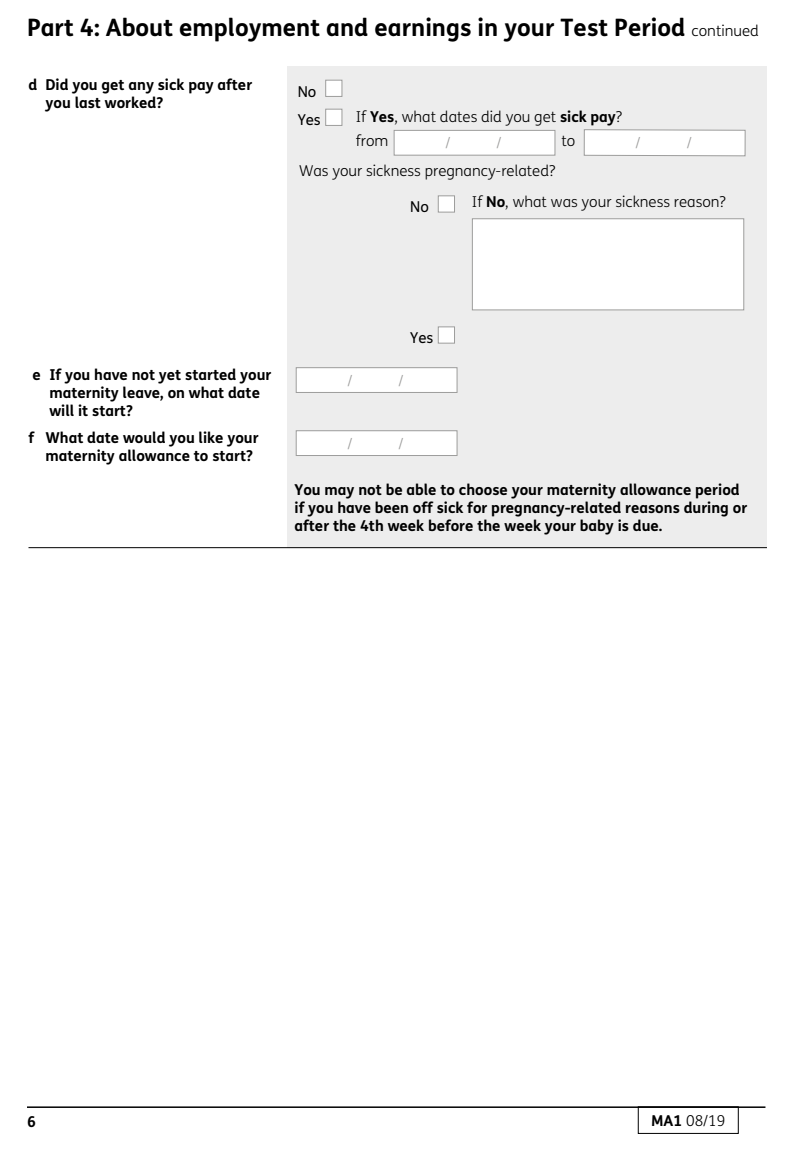
<style>
.page{position:relative;width:808px;height:1149px;background:#fff}
.page>*{position:absolute;margin:0;border:0;box-sizing:border-box;transform-origin:0 0}
.Part_head{font:700 24px "FS Me";color:#000}
.bold{font:700 15px/18px "FS Me";color:#000}
.t1{font:300 15px "FS Me";color:#000}
.Y_N{font:15px "FS Me";color:#000}
.t2{font:300 15px "FS Me";color:#9d9d9c}
.s1{font-weight:300;font-size:15px}
.s2{font-weight:700}
</style>
<div class="page">
<div style="left:288px;top:66px;width:479px;height:481px;background:#ededed"></div>
<hr style="left:27px;top:1106px;width:738px;height:1px;background:#000">
<div style="left:325px;top:109px;width:17px;height:17px;background:#fff;border:1px solid #9d9d9c"></div>
<div style="left:325px;top:80px;width:17px;height:17px;background:#fff;border:1px solid #9d9d9c"></div>
<div style="left:394px;top:130px;width:161px;height:25px;background:#fff"></div>
<div style="left:394px;top:130px;width:161px;height:25px;border:1px solid #9d9d9c"></div>
<svg style="left:583px;top:129px;width:163px;height:27px;background:#f6f6f6"></svg>
<div style="left:438px;top:326px;width:17px;height:17px;background:#fff;border:1px solid #9d9d9c"></div>
<div style="left:438px;top:195px;width:17px;height:17px;background:#fff;border:1px solid #9d9d9c"></div>
<div style="left:638px;top:1106px;width:101px;height:27px;border:1px solid #000"></div>
<div style="left:472px;top:218px;width:272px;height:92px;background:#fff;border:1px solid #9d9d9c"></div>
<div style="left:296px;top:367px;width:161px;height:25px;background:#fff"></div>
<div style="left:296px;top:367px;width:161px;height:26px;border:1px solid #9d9d9c"></div>
<div style="left:296px;top:430px;width:161px;height:25px;background:#fff"></div>
<div style="left:296px;top:430px;width:161px;height:26px;border:1px solid #9d9d9c"></div>
<hr style="left:29px;top:547px;width:738px;height:1px;background:#000">
<p class="Part_head" style="left:27px;top:9px;width:733px">Part 4: About employment and earnings in your Test Period <span class="s1">continued</span></p>
<p class="bold" style="left:46px;top:74px;width:208px;text-indent:-17px">d Did you get any sick pay after you last worked?</p>
<p class="Y_N" style="left:298px;top:109px;width:25px">Yes</p>
<p class="Y_N" style="left:298px;top:81px;width:20px">No</p>
<p class="t1" style="left:356px;top:106px;width:268px">If <span class="s2">Yes</span>, what dates did you get <span class="s2">sick pay</span>?</p>
<p class="t1" style="left:356px;top:130px;width:34px">from</p>
<p class="t1" style="left:561px;top:130px;width:15px">to</p>
<p class="t2" style="left:445px;top:133px;width:7px">/</p>
<p class="t2" style="left:496px;top:133px;width:7px">/</p>
<p class="t2" style="left:636px;top:133px;width:7px">/</p>
<p class="t2" style="left:687px;top:133px;width:7px">/</p>
<p class="t1" style="left:299px;top:161px;width:258px">Was your sickness pregnancy-related?</p>
<p class="Y_N" style="left:410px;top:197px;width:20px">No</p>
<p class="t1" style="left:472px;top:191px;width:255px">If <span class="s2">No</span>, what was your sickness reason?</p>
<p class="Y_N" style="left:410px;top:327px;width:25px">Yes</p>
<p class="bold" style="left:49px;top:365px;width:224px;text-indent:-17px">e If you have not yet started your maternity leave, on what date will it start?</p>
<p class="t2" style="left:348px;top:370px;width:7px">/</p>
<p class="t2" style="left:399px;top:370px;width:7px">/</p>
<p class="bold" style="left:46px;top:428px;width:215px;text-indent:-17px">f What date would you like your maternity allowance to start?</p>
<p class="t2" style="left:348px;top:433px;width:7px">/</p>
<p class="t2" style="left:399px;top:433px;width:7px">/</p>
<p class="bold" style="left:294px;top:479px;width:454px">You may not be able to choose your maternity allowance period if you have been off sick for pregnancy-related reasons during or after the 4th week before the week your baby is due.</p>
<p class="bold" style="left:27px;top:1111px;width:10px">6</p>
<p class="t1" style="left:651px;top:1109px;width:76px"><span class="s2">MA1</span> 08/19</p>
</div>
